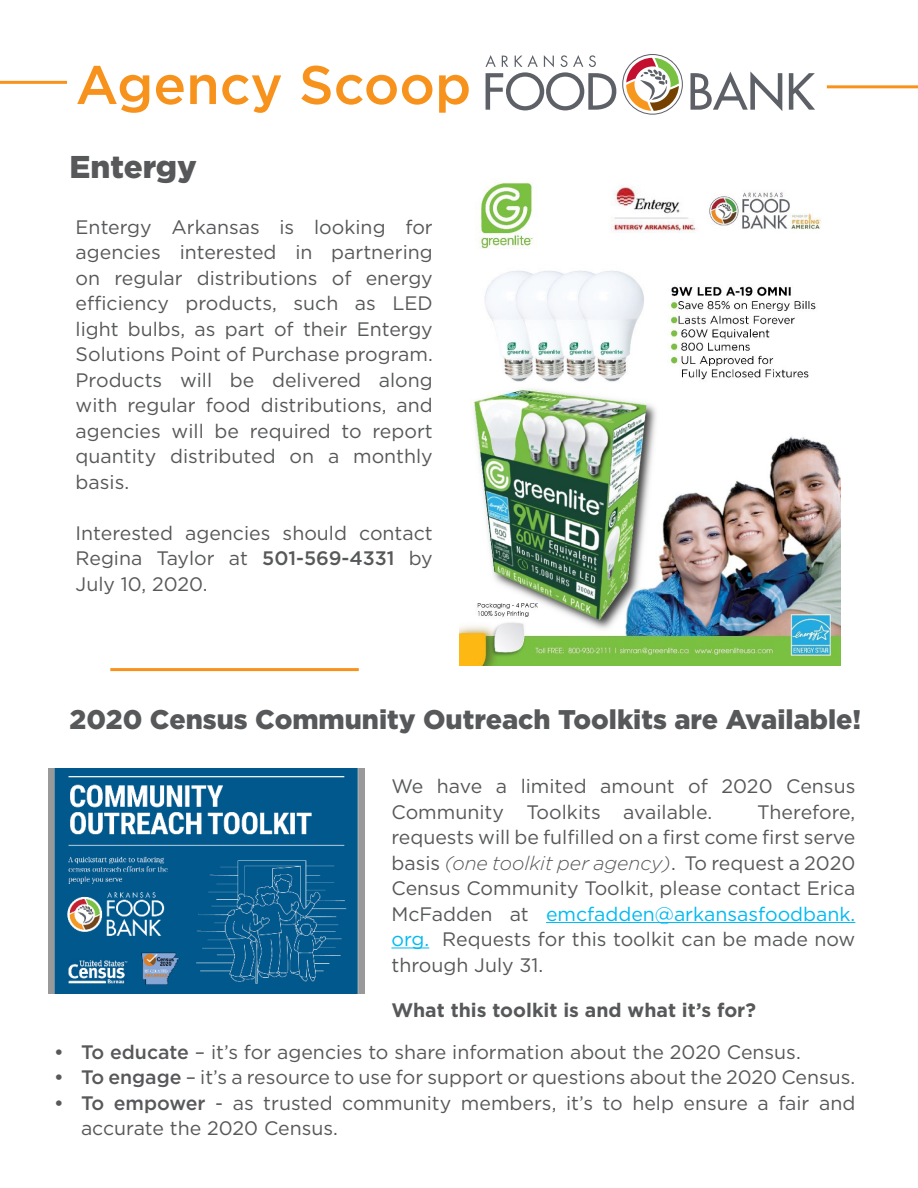
<style>
.page{position:relative;width:918px;height:1188px;background:#fff}
.page>*{position:absolute;margin:0;border:0;box-sizing:border-box;transform-origin:0 0}
.t1{font:500 54.15px "Gotham";color:#f7931d}
.t2{font:900 31.5px "Gotham";color:#57585a}
.t3{font:900 27px "Gotham";color:#57585a}
.t4{font:19.5px/25.5px "Gotham";color:#57585a;text-align:justify}
.t5{font:700 19.5px "Gotham";color:#57585a}
.s1{font-weight:500}
.s2{font-weight:300;font-style:italic}
.s3{color:#00baf1}
</style>
<div class="page">
<svg style="left:691px;top:71px;width:91px;height:40px"></svg>
<svg style="left:789px;top:73px;width:26px;height:37px"></svg>
<svg style="left:485px;top:55px;width:131px;height:55px"></svg>
<svg style="left:622px;top:54px;width:61px;height:61px"></svg>
<hr style="left:0;top:81px;width:67px;height:3px;background:#f7931d">
<hr style="left:827px;top:85px;width:91px;height:3px;background:#f7931d">
<img style="left:460px;top:182px;width:381px;height:484px">
<hr style="left:546px;top:922px;width:309px;height:1px;background:#00baf1">
<hr style="left:391px;top:947px;width:38px;height:1px;background:#00baf1">
<hr style="left:110px;top:668px;width:249px;height:3px;background:#f7931d">
<img style="left:49px;top:769px;width:315px;height:225px">
<p class="t1" style="left:76px;top:49px;width:397px">Agency Scoop</p>
<p class="t2" style="left:70px;top:145px;width:129px">Entergy</p>
<p class="t4" style="left:76px;top:214px;width:359px">Entergy Arkansas is looking for agencies interested in partnering on regular distributions of energy efficiency products, such as LED light bulbs, as part of their Entergy Solutions Point of Purchase program.<br>Products will be delivered along with regular food distributions, and agencies will be required to report quantity distributed on a monthly basis.</p>
<p class="t4" style="left:76px;top:520px;width:359px">Interested agencies should contact Regina Taylor at <span class="s1">501-569-4331</span> by July 10, 2020.</p>
<p class="t3" style="left:70px;top:701px;width:793px">2020 Census Community Outreach Toolkits are Available!</p>
<p class="t4" style="left:391px;top:773px;width:465px">We have a limited amount of 2020 Census<br>Community Toolkits available.</p>
<p class="t4" style="left:391px;top:798px;width:465px;text-indent:366px">Therefore, requests will be fulfilled on a first come first serve basis <span class="s2">(one toolkit per agency)</span>. To request a 2020<br>Census Community Toolkit, please contact Erica McFadden at <span class="s3">emcfadden@arkansasfoodbank. org.</span> Requests for this toolkit can be made now through July 31.</p>
<p class="t5" style="left:391px;top:997px;width:366px">What this toolkit is and what it’s for?</p>
<p class="t4" style="left:54px;top:1038px;width:748px"><span class="s1">• To educate</span> – it’s for agencies to share information about the 2020 Census.</p>
<p class="t4" style="left:54px;top:1064px;width:803px"><span class="s1">• To engage</span> – it’s a resource to use for support or questions about the 2020 Census.</p>
<p class="t4" style="left:81px;top:1089px;width:776px;text-indent:-27px"><span class="s1">• To empower</span> - as trusted community members, it’s to help ensure a fair and accurate the 2020 Census.</p>
</div>
